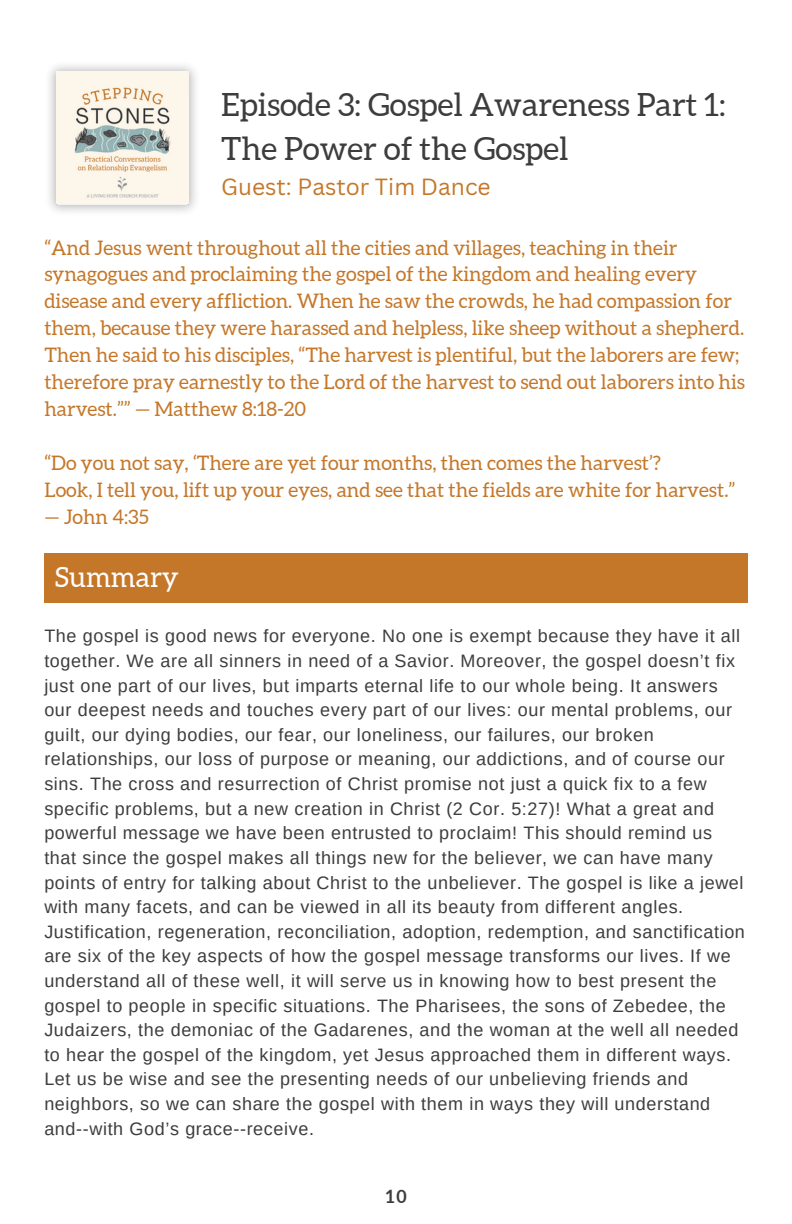
<style>
.page{position:relative;width:792px;height:1224px;background:#fff}
.page>*{position:absolute;margin:0;border:0;box-sizing:border-box;transform-origin:0 0}
.t1{font:32px/44.2px "Aleo";color:#3d3d3d}
.t2{font:28px "Aleo";color:#fff}
.t3{font:22.8px "Canva Sans";color:#c57729}
.t4{font:20px/27px "Aleo";color:#c57729}
.t5{font:18px/24.6px "Arimo";letter-spacing:.035em;color:#3d3d3d}
.t6{font:700 18px "Aleo";color:#3d3d3d}
</style>
<div class="page">
<img style="left:56px;top:71px;width:132px;height:132px">
<div style="left:44px;top:554px;width:704px;height:49px;background:#c57729"></div>
<p class="t1" style="left:221px;top:82px;width:506px">Episode 3: Gospel Awareness Part 1:<br>The Power of the Gospel</p>
<p class="t3" style="left:221px;top:171px;width:271px">Guest: Pastor Tim Dance</p>
<p class="t4" style="left:44px;top:234px;width:702px">“And Jesus went throughout all the cities and villages, teaching in their synagogues and proclaiming the gospel of the kingdom and healing every disease and every affliction. When he saw the crowds, he had compassion for them, because they were harassed and helpless, like sheep without a shepherd.<br>Then he said to his disciples, “The harvest is plentiful, but the laborers are few; therefore pray earnestly to the Lord of the harvest to send out laborers into his harvest.”” — Matthew 8:18-20</p>
<h1 class="t4" style="left:44px;top:449px;width:618px">“Do you not say, ‘There are yet four months, then comes the harvest’?</h1>
<p class="t4" style="left:44px;top:476px;width:693px">Look, I tell you, lift up your eyes, and see that the fields are white for harvest.”</p>
<p class="t4" style="left:44px;top:503px;width:106px">— John 4:35</p>
<p class="t2" style="left:55px;top:562px;width:125px">Summary</p>
<p class="t5" style="left:44px;top:624px;width:702px">The gospel is good news for everyone. No one is exempt because they have it all together. We are all sinners in need of a Savior. Moreover, the gospel doesn’t fix just one part of our lives, but imparts eternal life to our whole being. It answers our deepest needs and touches every part of our lives: our mental problems, our guilt, our dying bodies, our fear, our loneliness, our failures, our broken relationships, our loss of purpose or meaning, our addictions, and of course our sins. The cross and resurrection of Christ promise not just a quick fix to a few specific problems, but a new creation in Christ (2 Cor. 5:27)! What a great and powerful message we have been entrusted to proclaim! This should remind us that since the gospel makes all things new for the believer, we can have many points of entry for talking about Christ to the unbeliever. The gospel is like a jewel with many facets, and can be viewed in all its beauty from different angles.<br>Justification, regeneration, reconciliation, adoption, redemption, and sanctification are six of the key aspects of how the gospel message transforms our lives. If we understand all of these well, it will serve us in knowing how to best present the gospel to people in specific situations. The Pharisees, the sons of Zebedee, the Judaizers, the demoniac of the Gadarenes, and the woman at the well all needed to hear the gospel of the kingdom, yet Jesus approached them in different ways.<br>Let us be wise and see the presenting needs of our unbelieving friends and neighbors, so we can share the gospel with them in ways they will understand and--with God’s grace--receive.</p>
<h2 class="t6" style="left:386px;top:1187px;width:22px">10</h2>
</div>
